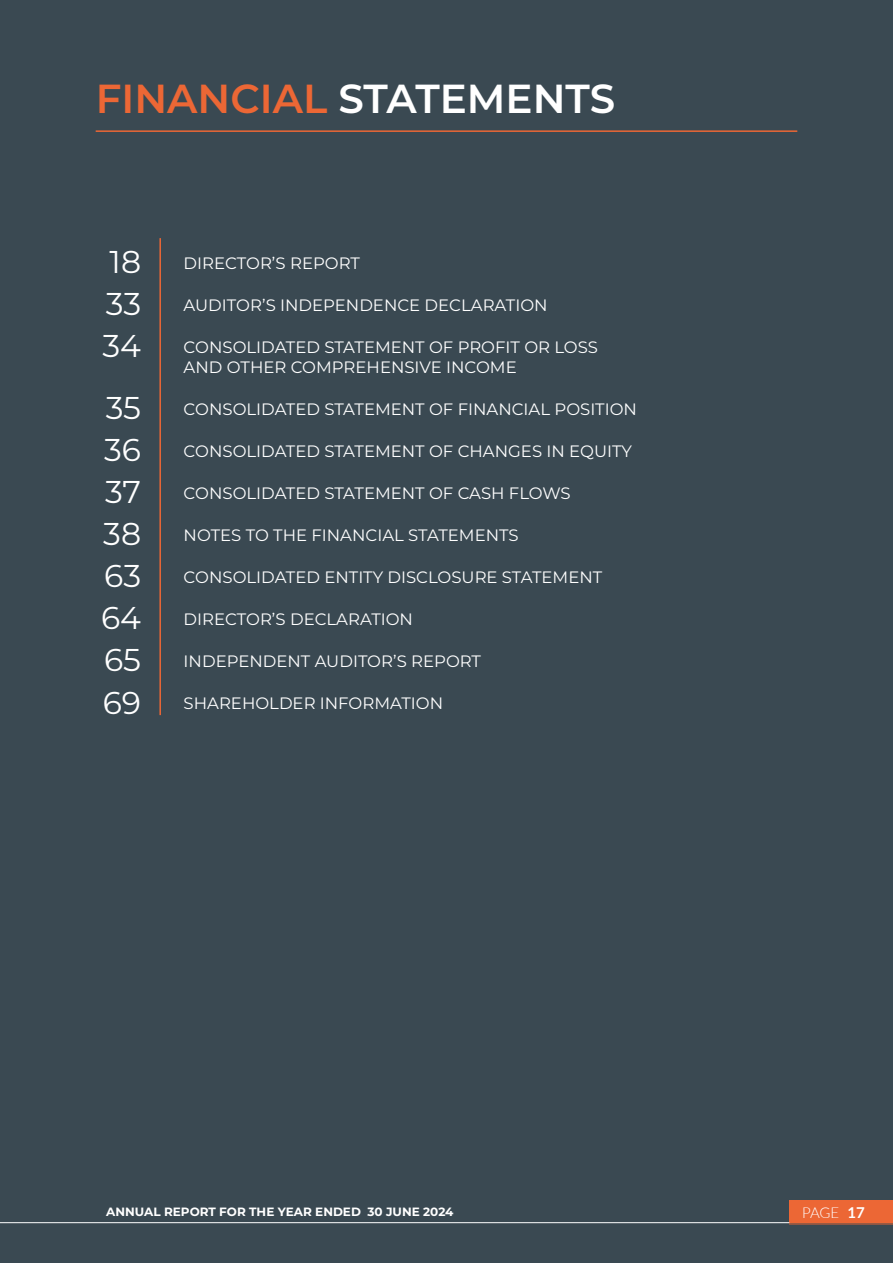
<style>
.page{position:relative;width:893px;height:1263px;background:#3a4952}
.page>*{position:absolute;margin:0;border:0;box-sizing:border-box;transform-origin:0 0}
.L1_Heading_no_Contents{font:600 40.5px "Montserrat";color:#fff}
.t1{font:31.5px "Montserrat";color:#fff}
.t2{font:16.5px/19.8px "Montserrat";color:#fff}
.t3{font:300 15px "Lato";color:#fff}
.t4{font:700 12px "Montserrat";color:#fff}
.s1{color:#ec6735}
.s2{font-weight:700}
</style>
<div class="page">
<div style="left:789px;top:1200px;width:104px;height:24px;background:#ec6735"></div>
<hr style="left:96px;top:130px;width:701px;height:2px;background:#ec6735">
<hr style="left:0;top:1222px;width:789px;height:1px;background:#fff">
<hr style="left:159px;top:238px;width:2px;height:477px;background:#ec6735">
<p class="L1_Heading_no_Contents" style="left:96px;top:70px;width:521px"><span class="s1">FINANCIAL</span> STATEMENTS</p>
<p class="t1" style="left:110px;top:240px;width:33px">18</p>
<p class="t2" style="left:184px;top:252px;width:178px">DIRECTOR’S REPORT</p>
<p class="t1" style="left:106px;top:282px;width:37px">33</p>
<p class="t2" style="left:184px;top:294px;width:365px">AUDITOR’S INDEPENDENCE DECLARATION</p>
<p class="t1" style="left:103px;top:324px;width:40px">34</p>
<p class="t2" style="left:184px;top:336px;width:416px">CONSOLIDATED STATEMENT OF PROFIT OR LOSS<br>AND OTHER COMPREHENSIVE INCOME</p>
<p class="t1" style="left:106px;top:386px;width:37px">35</p>
<p class="t2" style="left:184px;top:398px;width:455px">CONSOLIDATED STATEMENT OF FINANCIAL POSITION</p>
<p class="t1" style="left:104px;top:428px;width:38px">36</p>
<p class="t2" style="left:184px;top:440px;width:450px">CONSOLIDATED STATEMENT OF CHANGES IN EQUITY</p>
<p class="t1" style="left:105px;top:470px;width:37px">37</p>
<p class="t2" style="left:184px;top:482px;width:388px">CONSOLIDATED STATEMENT OF CASH FLOWS</p>
<p class="t1" style="left:103px;top:512px;width:39px">38</p>
<p class="t2" style="left:184px;top:524px;width:336px">NOTES TO THE FINANCIAL STATEMENTS</p>
<p class="t1" style="left:104px;top:554px;width:38px">63</p>
<p class="t2" style="left:184px;top:566px;width:420px">CONSOLIDATED ENTITY DISCLOSURE STATEMENT</p>
<p class="t1" style="left:101px;top:596px;width:42px">64</p>
<p class="t2" style="left:184px;top:608px;width:231px">DIRECTOR’S DECLARATION</p>
<p class="t1" style="left:104px;top:639px;width:39px">65</p>
<p class="t2" style="left:184px;top:651px;width:299px">INDEPENDENT AUDITOR’S REPORT</p>
<p class="t1" style="left:103px;top:681px;width:40px">69</p>
<p class="t2" style="left:184px;top:693px;width:261px">SHAREHOLDER INFORMATION</p>
<p class="t4" style="left:106px;top:1203px;width:349px">ANNUAL REPORT FOR THE YEAR ENDED 30 JUNE 2024</p>
<p class="t3" style="left:802px;top:1202px;width:64px">PAGE <span class="s2">17</span></p>
</div>
